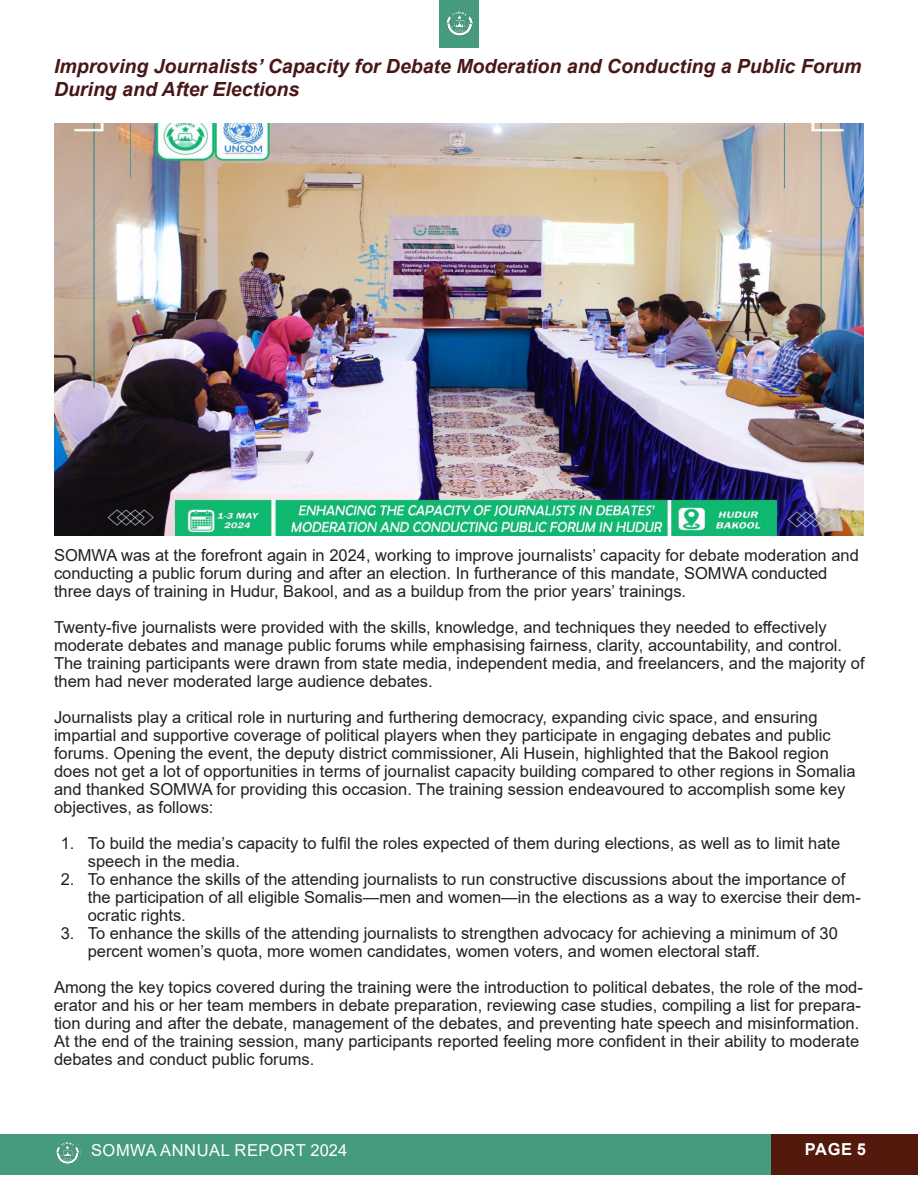
<style>
.page{position:relative;width:918px;height:1188px;background:#fff}
.page>*{position:absolute;margin:0;border:0;box-sizing:border-box;transform-origin:0 0}
.subtitle{font:italic 700 19.5px/23.4px "Arial";color:#481718}
.t1{font:16.5px/18px "Arial";color:#231f20}
.t2{font:16.5px "Arial";letter-spacing:.035em;color:#fff}
.t3{font:700 16.5px "Arial";color:#fff}
</style>
<div class="page">
<div style="left:0;top:1134px;width:771px;height:40px;background:#459b7b"></div>
<div style="left:771px;top:1134px;width:147px;height:40px;background:#53190d"></div>
<div style="left:439px;top:0;width:40px;height:47px;background:#459b7b"></div>
<img style="left:445px;top:8px;width:29px;height:29px;border-radius:15px">
<img style="left:55px;top:1139px;width:26px;height:26px;border-radius:13px">
<img style="left:54px;top:123px;width:810px;height:413px">
<p class="subtitle" style="left:54px;top:55px;width:809px">Improving Journalists’ Capacity for Debate Moderation and Conducting a Public Forum<br>During and After Elections</p>
<p class="t1" style="left:54px;top:546px;width:806px">SOMWA was at the forefront again in 2024, working to improve journalists’ capacity for debate moderation and conducting a public forum during and after an election. In furtherance of this mandate, SOMWA conducted three days of training in Hudur, Bakool, and as a buildup from the prior years’ trainings.</p>
<p class="t1" style="left:54px;top:618px;width:812px">Twenty-five journalists were provided with the skills, knowledge, and techniques they needed to effectively moderate debates and manage public forums while emphasising fairness, clarity, accountability, and control.<br>The training participants were drawn from state media, independent media, and freelancers, and the majority of them had never moderated large audience debates.</p>
<p class="t1" style="left:54px;top:708px;width:803px">Journalists play a critical role in nurturing and furthering democracy, expanding civic space, and ensuring impartial and supportive coverage of political players when they participate in engaging debates and public forums. Opening the event, the deputy district commissioner, Ali Husein, highlighted that the Bakool region does not get a lot of opportunities in terms of journalist capacity building compared to other regions in Somalia and thanked SOMWA for providing this occasion. The training session endeavoured to accomplish some key objectives, as follows:</p>
<p class="t1" style="left:88px;top:834px;width:754px;text-indent:-27px">1. To build the media’s capacity to fulfil the roles expected of them during elections, as well as to limit hate speech in the media.</p>
<p class="t1" style="left:88px;top:870px;width:775px;text-indent:-27px">2. To enhance the skills of the attending journalists to run constructive discussions about the importance of the participation of all eligible Somalis—men and women—in the elections as a way to exercise their dem&shy;ocratic rights.</p>
<p class="t1" style="left:88px;top:924px;width:752px;text-indent:-27px">3. To enhance the skills of the attending journalists to strengthen advocacy for achieving a minimum of 30 percent women’s quota, more women candidates, women voters, and women electoral staff.</p>
<p class="t1" style="left:54px;top:978px;width:810px">Among the key topics covered during the training were the introduction to political debates, the role of the mod&shy;erator and his or her team members in debate preparation, reviewing case studies, compiling a list for prepara&shy;tion during and after the debate, management of the debates, and preventing hate speech and misinformation.<br>At the end of the training session, many participants reported feeling more confident in their ability to moderate debates and conduct public forums.</p>
<p class="t2" style="left:91px;top:1139px;width:258px">SOMWA ANNUAL REPORT 2024</p>
<p class="t3" style="left:805px;top:1138px;width:63px">PAGE 5</p>
</div>
